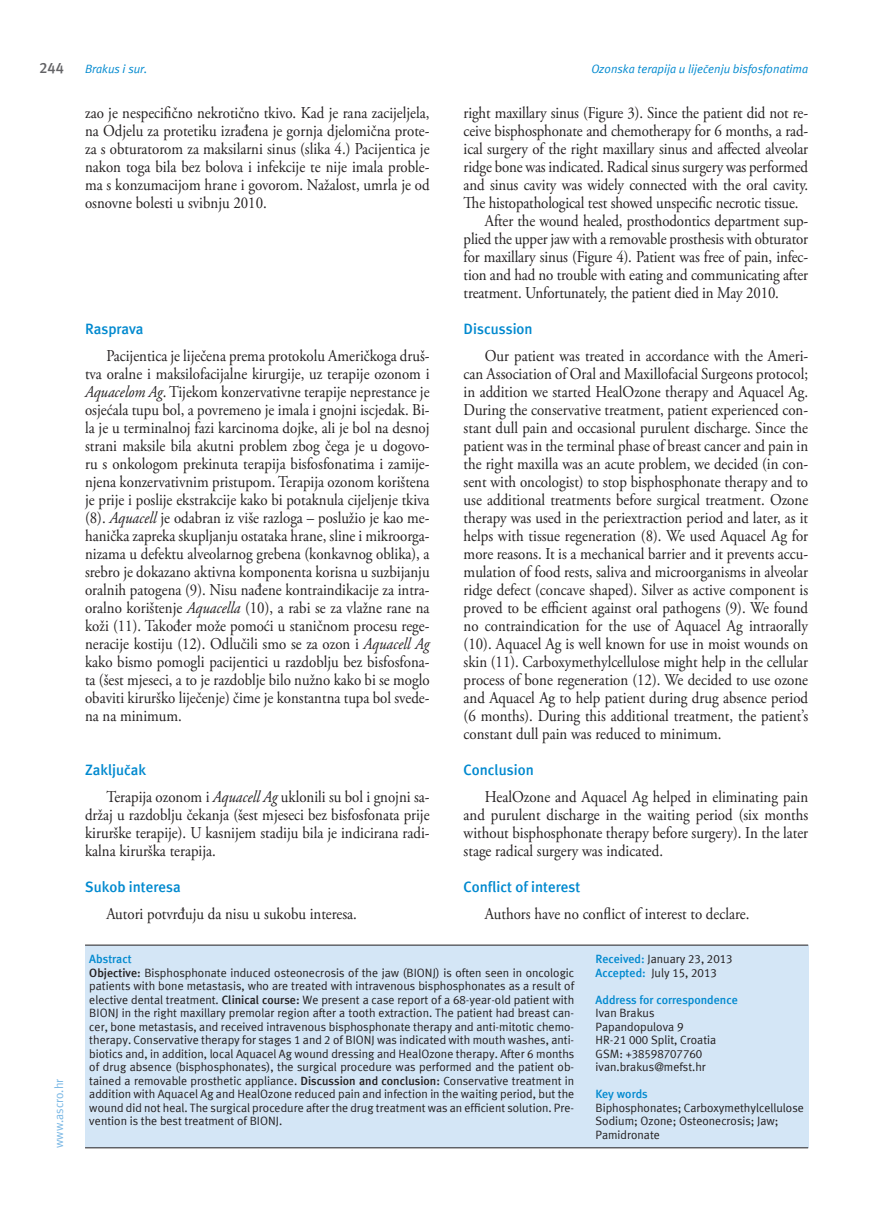
<style>
.page{position:relative;width:872px;height:1212px;background:#fff}
.page>*{position:absolute;margin:0;border:0;box-sizing:border-box;transform-origin:0 0}
.t1{font:16.5px/18px "Adobe Garamond Pro";letter-spacing:-.01em;color:#231f20;text-align:justify;scale:.9 1}
.t2{font:700 15px "Meta ASC";color:#0089cf}
.t3{font:700 15px "Meta ASC";color:#636366}
.t4{font:12px/13.5px "Meta ASC";color:#231f20}
.t5{font:italic 12px "Meta ASC";color:#0089cf}
.t6{font:700 12px "Meta ASC";color:#0089cf}
.t7{font:12px "Meta ASC";color:#77b6e4}
.s1{font-weight:700;color:#0089cf}
.s2{font-style:italic}
.s3{font-weight:700}
</style>
<div class="page">
<div style="left:85px;top:945px;width:723px;height:203px;background:#d4e6f6"></div>
<hr style="left:85px;top:945px;width:723px;height:1px;background:#231f20">
<hr style="left:85px;top:1147px;width:723px;height:1px;background:#231f20">
<p class="t3" style="left:40px;top:59px;width:26px">244</p>
<p class="t5" style="left:591px;top:62px;width:218px">Ozonska terapija u liječenju bisfosfonatima</p>
<p class="t5" style="left:85px;top:62px;width:64px">Brakus i sur.</p>
<p class="t1" style="left:85px;top:105px;width:384px">zao je nespecifično nekrotično tkivo. Kad je rana zacijeljela, na Odjelu za protetiku izrađena je gornja djelomična prote&shy;za s obturatorom za maksilarni sinus (slika 4.) Pacijentica je nakon toga bila bez bolova i infekcije te nije imala proble&shy;ma s konzumacijom hrane i govorom. Nažalost, umrla je od osnovne bolesti u svibnju 2010.</p>
<p class="t1" style="left:463px;top:105px;width:384px">right maxillary sinus (Figure 3). Since the patient did not re-</p>
<p class="t1" style="left:463px;top:123px;width:384px">ceive bisphosphonate and chemotherapy for 6 months, a rad-</p>
<p class="t1" style="left:463px;top:141px;width:384px">ical surgery of the right maxillary sinus and affected alveolar</p>
<p class="t1" style="left:463px;top:159px;width:384px">ridge bone was indicated. Radical sinus surgery was performed</p>
<p class="t1" style="left:463px;top:177px;width:384px">and sinus cavity was widely connected with the oral cavity.</p>
<p class="t1" style="left:463px;top:195px;width:373px">The histopathological test showed unspecific necrotic tissue.</p>
<p class="t1" style="left:485px;top:213px;width:361px">After the wound healed, prosthodontics department sup-</p>
<p class="t1" style="left:463px;top:231px;width:384px">plied the upper jaw with a removable prosthesis with obturator</p>
<p class="t1" style="left:463px;top:249px;width:384px">for maxillary sinus (Figure 4). Patient was free of pain, infec-</p>
<p class="t1" style="left:463px;top:267px;width:384px">tion and had no trouble with eating and communicating after</p>
<p class="t1" style="left:463px;top:285px;width:352px">treatment. Unfortunately, the patient died in May 2010.</p>
<p class="t2" style="left:463px;top:320px;width:71px">Discussion</p>
<p class="t1" style="left:463px;top:348px;width:384px;text-indent:21px">Our patient was treated in accordance with the Ameri&shy;can Association of Oral and Maxillofacial Surgeons protocol; in addition we started HealOzone therapy and Aquacel Ag.<br>During the conservative treatment, patient experienced con&shy;stant dull pain and occasional purulent discharge. Since the patient was in the terminal phase of breast cancer and pain in the right maxilla was an acute problem, we decided (in con&shy;sent with oncologist) to stop bisphosphonate therapy and to use additional treatments before surgical treatment. Ozone therapy was used in the periextraction period and later, as it helps with tissue regeneration (8). We used Aquacel Ag for more reasons. It is a mechanical barrier and it prevents accu&shy;mulation of food rests, saliva and microorganisms in alveolar ridge defect (concave shaped). Silver as active component is proved to be efficient against oral pathogens (9). We found no contraindication for the use of Aquacel Ag intraorally (10). Aquacel Ag is well known for use in moist wounds on skin (11). Carboxymethylcellulose might help in the cellular process of bone regeneration (12). We decided to use ozone and Aquacel Ag to help patient during drug absence period (6 months). During this additional treatment, the patient’s constant dull pain was reduced to minimum.</p>
<p class="t2" style="left:463px;top:761px;width:72px">Conclusion</p>
<p class="t1" style="left:463px;top:789px;width:384px;text-indent:21px">HealOzone and Aquacel Ag helped in eliminating pain and purulent discharge in the waiting period (six months without bisphosphonate therapy before surgery). In the later stage radical surgery was indicated.</p>
<p class="t2" style="left:463px;top:878px;width:118px">Conflict of interest</p>
<p class="t1" style="left:485px;top:906px;width:295px">Authors have no conflict of interest to declare.</p>
<p class="t4" style="left:595px;top:952px;width:139px"><span class="s1">Received:</span> January 23, 2013<br><span class="s1">Accepted:</span> July 15, 2013</p>
<p class="t6" style="left:595px;top:993px;width:144px">Address for correspondence</p>
<p class="t4" style="left:595px;top:1006px;width:122px">Ivan Brakus<br>Papandopulova 9<br>HR-21 000 Split, Croatia<br>GSM: +38598707760 ivan.brakus@mefst.hr</p>
<p class="t2" style="left:85px;top:320px;width:60px">Rasprava</p>
<p class="t1" style="left:85px;top:348px;width:384px;text-indent:21px">Pacijentica je liječena prema protokolu Američkoga druš&shy;tva oralne i maksilofacijalne kirurgije, uz terapije ozonom i <span class="s2">Aquacelom Ag</span>. Tijekom konzervativne terapije neprestance je osjećala tupu bol, a povremeno je imala i gnojni iscjedak. Bi&shy;la je u terminalnoj fazi karcinoma dojke, ali je bol na desnoj strani maksile bila akutni problem zbog čega je u dogovo&shy;ru s onkologom prekinuta terapija bisfosfonatima i zamije&shy;njena konzervativnim pristupom. Terapija ozonom korištena je prije i poslije ekstrakcije kako bi potaknula cijeljenje tkiva (8). <span class="s2">Aquacell</span> je odabran iz više razloga – poslužio je kao me&shy;hanička zapreka skupljanju ostataka hrane, sline i mikroorga&shy;nizama u defektu alveolarnog grebena (konkavnog oblika), a srebro je dokazano aktivna komponenta korisna u suzbijanju oralnih patogena (9). Nisu nađene kontraindikacije za intra&shy;oralno korištenje <span class="s2">Aquacella</span> (10), a rabi se za vlažne rane na koži (11). Također može pomoći u staničnom procesu rege&shy;neracije kostiju (12). Odlučili smo se za ozon i <span class="s2">Aquacell Ag </span>kako bismo pomogli pacijentici u razdoblju bez bisfosfona&shy;ta (šest mjeseci, a to je razdoblje bilo nužno kako bi se moglo obaviti kirurško liječenje) čime je konstantna tupa bol svede&shy;na na minimum.</p>
<p class="t2" style="left:85px;top:761px;width:63px">Zaključak</p>
<p class="t1" style="left:85px;top:789px;width:384px;text-indent:21px">Terapija ozonom i <span class="s2">Aquacell Ag</span> uklonili su bol i gnojni sa&shy;držaj u razdoblju čekanja (šest mjeseci bez bisfosfonata prije kirurške terapije). U kasnijem stadiju bila je indicirana radi&shy;kalna kirurška terapija.</p>
<p class="t2" style="left:85px;top:878px;width:97px">Sukob interesa</p>
<p class="t1" style="left:106px;top:906px;width:280px">Autori potvrđuju da nisu u sukobu interesa.</p>
<p class="t4" style="left:89px;top:952px;width:486px"><span class="s1">Abstract<br></span><span class="s3">Objective:</span> Bisphosphonate induced osteonecrosis of the jaw (BIONJ) is often seen in oncologic patients with bone metastasis, who are treated with intravenous bisphosphonates as a result of elective dental treatment. <span class="s3">Clinical course:</span> We present a case report of a 68-year-old patient with BIONJ in the right maxillary premolar region after a tooth extraction. The patient had breast can&shy;cer, bone metastasis, and received intravenous bisphosphonate therapy and anti-mitotic chemo&shy;therapy. Conservative therapy for stages 1 and 2 of BIONJ was indicated with mouth washes, anti&shy;biotics and, in addition, local Aquacel Ag wound dressing and HealOzone therapy. After 6 months of drug absence (bisphosphonates), the surgical procedure was performed and the patient ob&shy;tained a removable prosthetic appliance. <span class="s3">Discussion and conclusion:</span> Conservative treatment in addition with Aquacel Ag and HealOzone reduced pain and infection in the waiting period, but the wound did not heal. The surgical procedure after the drug treatment was an efficient solution. Pre&shy;vention is the best treatment of BIONJ.</p>
<p class="t7" style="left:52px;top:1148px;width:71px;rotate:-90deg">www.ascro.hr</p>
<p class="t6" style="left:595px;top:1087px;width:54px">Key words</p>
<p class="t4" style="left:595px;top:1101px;width:210px">Biphosphonates; Carboxymethylcellulose<br>Sodium; Ozone; Osteonecrosis; Jaw;<br>Pamidronate</p>
</div>
